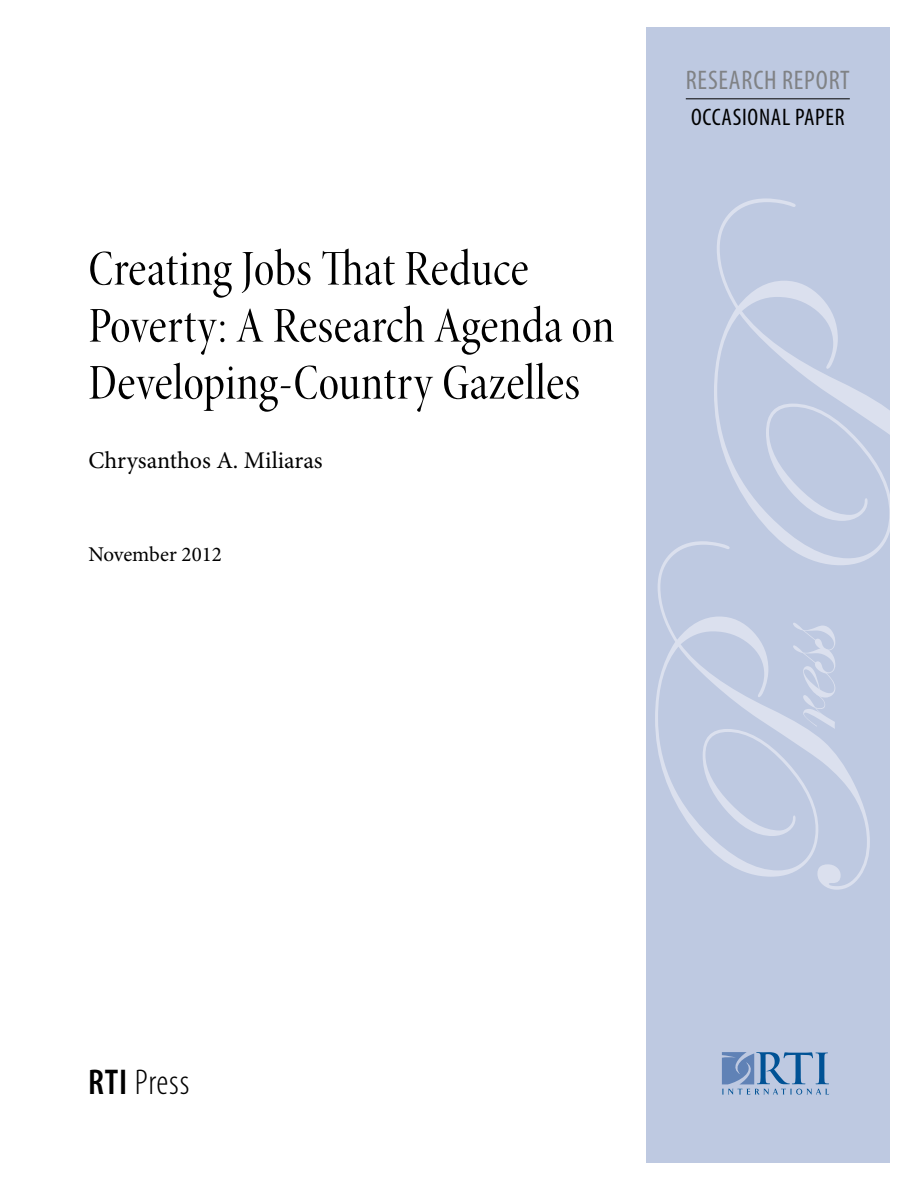
<style>
.page{position:relative;width:918px;height:1188px;background:#fff}
.page>*{position:absolute;margin:0;border:0;box-sizing:border-box;transform-origin:0 0}
.t1{font:51px/57px "Minion Pro Cn Disp";letter-spacing:.01em;color:#000}
.t2{font:300 condensed 36px "Myriad Pro";letter-spacing:.02em;color:#000}
.t3{font:condensed 27px "Myriad Pro";letter-spacing:.03em;color:#808285}
.t4{font:24px "Minion Pro";color:#000}
.t5{font:condensed 24px "Myriad Pro";letter-spacing:.03em;color:#000}
.t6{font:21px "Minion Pro";color:#000}
.s1{font-weight:600}
</style>
<div class="page">
<div style="left:646px;top:27px;width:244px;height:1135px;background:#bec9e1"></div>
<svg style="left:722px;top:1052px;width:107px;height:43px"></svg>
<svg style="left:714px;top:198px;width:176px;height:359px"></svg>
<svg style="left:655px;top:541px;width:215px;height:349px"></svg>
<hr style="left:686px;top:98px;width:164px;height:1px;background:#000">
<h1 class="t1" style="left:88px;top:241px;width:528px">Creating Jobs That Reduce<br>Poverty: A Research Agenda on<br>Developing-Country Gazelles</h1>
<p class="t4" style="left:88px;top:446px;width:236px">Chrysanthos A. Miliaras</p>
<p class="t6" style="left:88px;top:541px;width:135px">November 2012</p>
<p class="t3" style="left:686px;top:66px;width:166px">RESEARCH REPORT</p>
<p class="t5" style="left:691px;top:105px;width:151px">OCCASIONAL PAPER</p>
<p class="t2" style="left:88px;top:1063px;width:103px"><span class="s1">RTI</span> Press</p>
</div>
